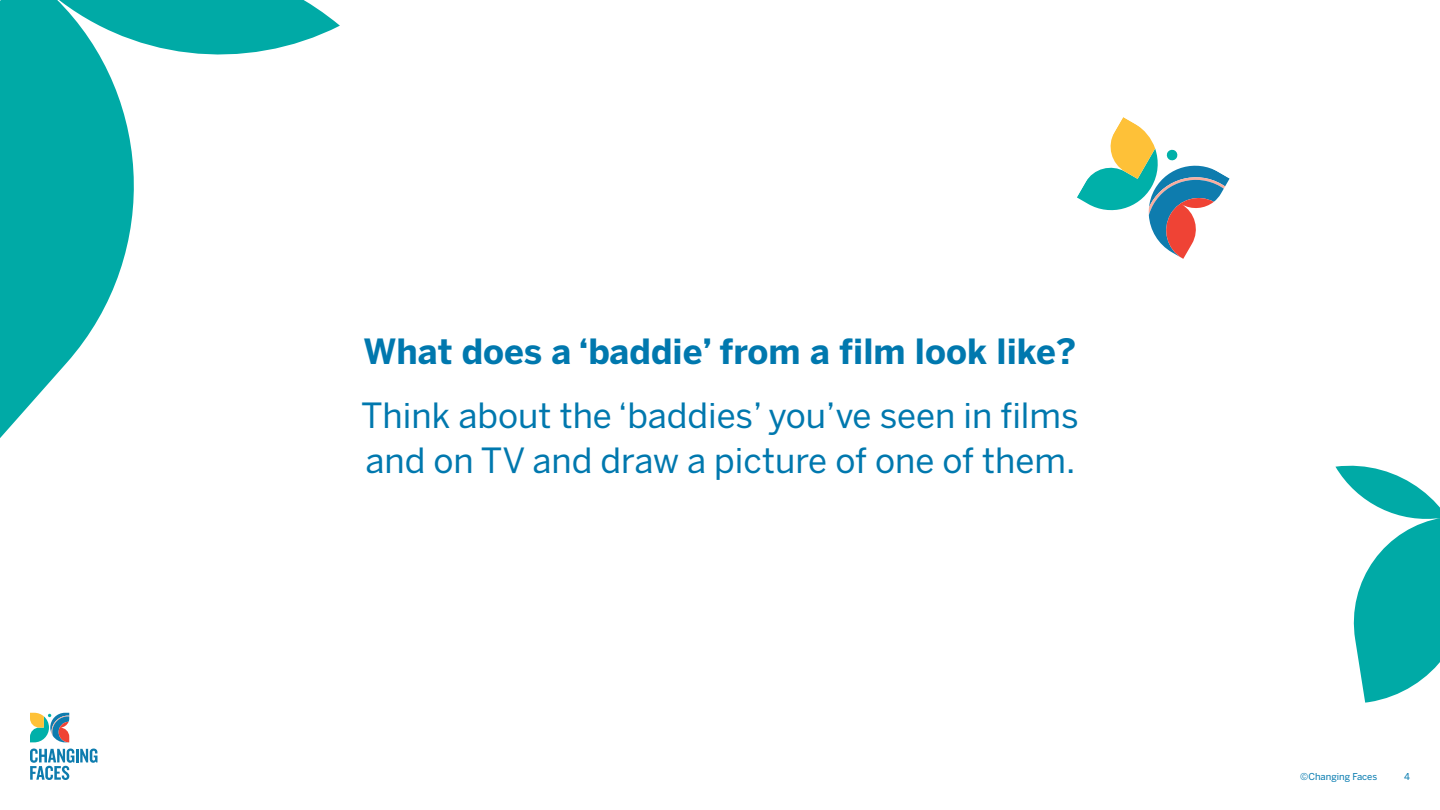
<style>
.page{position:relative;width:1440px;height:810px;background:#fff}
.page>*{position:absolute;margin:0;border:0;box-sizing:border-box;transform-origin:0 0}
.t1{font:34.5px/44.8px "Benton Sans";color:#0078ae}
.t2{font:700 34.5px "Benton Sans";color:#0078ae}
.t3{font:9.45px "Benton Sans";color:#0078ae}
</style>
<div class="page">
<svg style="left:30px;top:749px;width:68px;height:31px"></svg>
<svg style="left:30px;top:713px;width:40px;height:30px"></svg>
<svg style="left:0;top:0;width:340px;height:438px"></svg>
<svg style="left:1335px;top:465px;width:105px;height:238px"></svg>
<svg style="left:1077px;top:117px;width:153px;height:142px"></svg>
<p class="t2" style="left:364px;top:331px;width:714px">What does a ‘baddie’ from a film look like?</p>
<p class="t1" style="left:361px;top:393px;width:719px">Think about the ‘baddies’ you’ve seen in films and on TV and draw a picture of one of them.</p>
<p class="t3" style="left:1300px;top:771px;width:78px">©Changing Faces</p>
<p class="t3" style="left:1404px;top:771px;width:7px">4</p>
</div>
